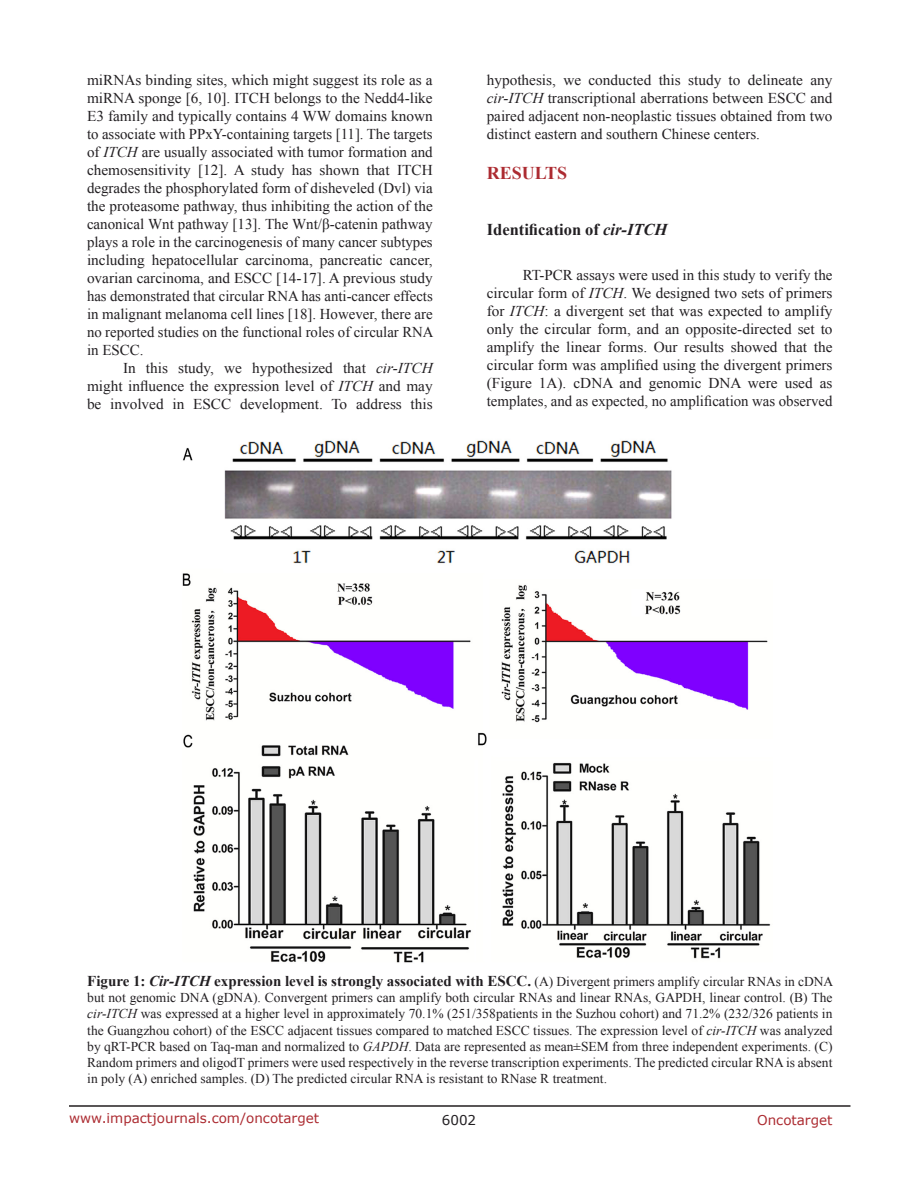
<style>
.page{position:relative;width:918px;height:1188px;background:#fff}
.page>*{position:absolute;margin:0;border:0;box-sizing:border-box;transform-origin:0 0}
.Heading{font:700 18px "Times New Roman";color:#ac2b31}
.SubHeading{font:700 16.5px "Times New Roman";color:#221f22}
.BodyText{font:15px/18px "Times New Roman";color:#221f22;text-align:justify}
.FigureText{font:700 15px "Times New Roman";color:#221f22}
.FigureText-2{font:13.5px/16.2px "Times New Roman";color:#221f22;text-align:justify}
.t1{font:13.5px "Verdana";color:#ac2b31}
.t2{font:13.5px "Verdana";color:#221f22}
.s1{font-style:italic}
.s2{font-weight:400;font-size:13.5px}
</style>
<div class="page">
<hr style="left:69px;top:1105px;width:781px;height:2px;background:#231f20">
<img style="left:182px;top:440px;width:589px;height:523px">
<p class="BodyText" style="left:87px;top:71px;width:348px">miRNAs binding sites, which might suggest its role as a miRNA sponge [6, 10]. ITCH belongs to the Nedd4-like E3 family and typically contains 4 WW domains known to associate with PPxY-containing targets [11]. The targets of <span class="s1">ITCH</span> are usually associated with tumor formation and chemosensitivity [12]. A study has shown that ITCH degrades the phosphorylated form of disheveled (Dvl) via the proteasome pathway, thus inhibiting the action of the canonical Wnt pathway [13]. The Wnt/β-catenin pathway plays a role in the carcinogenesis of many cancer subtypes including hepatocellular carcinoma, pancreatic cancer, ovarian carcinoma, and ESCC [14-17]. A previous study has demonstrated that circular RNA has anti-cancer effects in malignant melanoma cell lines [18]. However, there are no reported studies on the functional roles of circular RNA in ESCC.</p>
<p class="BodyText" style="left:87px;top:359px;width:347px;text-indent:36px">In this study, we hypothesized that <span class="s1">cir-ITCH </span>might influence the expression level of <span class="s1">ITCH</span> and may be involved in ESCC development. To address this</p>
<p class="BodyText" style="left:487px;top:71px;width:347px">hypothesis, we conducted this study to delineate any <span class="s1">cir-ITCH</span> transcriptional aberrations between ESCC and paired adjacent non-neoplastic tissues obtained from two distinct eastern and southern Chinese centers.</p>
<p class="Heading" style="left:487px;top:161px;width:82px">RESULTS</p>
<p class="SubHeading" style="left:487px;top:218px;width:182px">Identification of <span class="s1">cir-ITCH</span></p>
<p class="BodyText" style="left:487px;top:266px;width:347px;text-indent:36px">RT-PCR assays were used in this study to verify the circular form of <span class="s1">ITCH</span>. We designed two sets of primers for <span class="s1">ITCH</span>: a divergent set that was expected to amplify only the circular form, and an opposite-directed set to amplify the linear forms. Our results showed that the circular form was amplified using the divergent primers (Figure 1A). cDNA and genomic DNA were used as templates, and as expected, no amplification was observed</p>
<p class="FigureText" style="left:87px;top:971px;width:747px">Figure 1: <span class="s1">Cir-ITCH</span> expression level is strongly associated with ESCC. <span class="s2">(A) Divergent primers amplify circular RNAs in cDNA</span></p>
<p class="FigureText-2" style="left:87px;top:989px;width:747px">but not genomic DNA (gDNA). Convergent primers can amplify both circular RNAs and linear RNAs, GAPDH, linear control. (B) The <span class="s1">cir-ITCH</span> was expressed at a higher level in approximately 70.1% (251/358patients in the Suzhou cohort) and 71.2% (232/326 patients in the Guangzhou cohort) of the ESCC adjacent tissues compared to matched ESCC tissues. The expression level of <span class="s1">cir-ITCH</span> was analyzed by qRT-PCR based on Taq-man and normalized to <span class="s1">GAPDH</span>. Data are represented as mean±SEM from three independent experiments. (C)<br>Random primers and oligodT primers were used respectively in the reverse transcription experiments. The predicted circular RNA is absent in poly (A) enriched samples. (D) The predicted circular RNA is resistant to RNase R treatment.</p>
<p class="t1" style="left:69px;top:1109px;width:252px">www.impactjournals.com/oncotarget</p>
<p class="t2" style="left:442px;top:1111px;width:36px">6002</p>
<p class="t1" style="left:757px;top:1111px;width:77px">Oncotarget</p>
</div>
